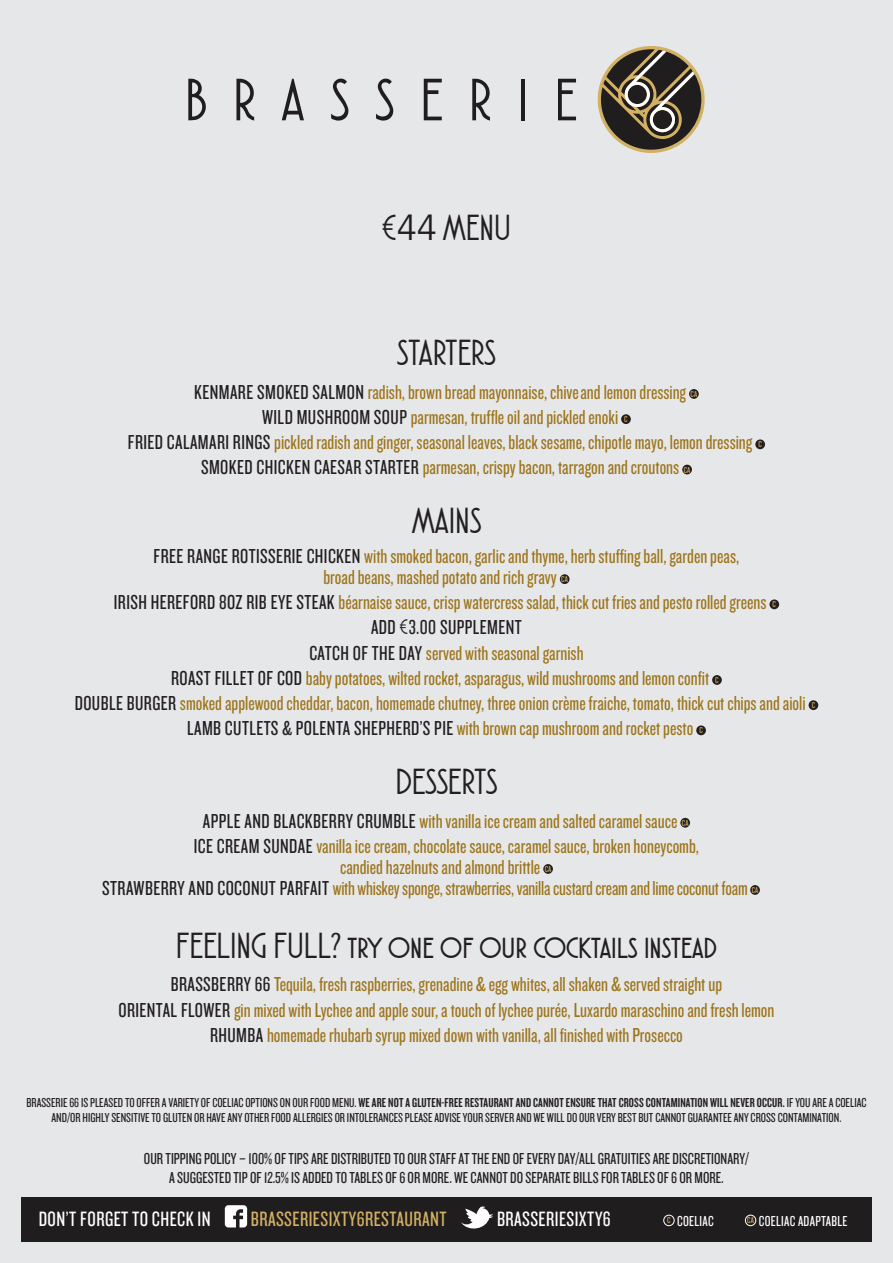
<style>
.page{position:relative;width:893px;height:1263px;background:#e6e7e9}
.page>*{position:absolute;margin:0;border:0;box-sizing:border-box;transform-origin:0 0}
.t1{font:36px "Atlantic Cruise";color:#231f20}
.t2{font:21.6px "Knockout HTF28 Junior Featherwt";letter-spacing:.02em;color:#fff}
.t3{font:21.6px "Knockout HTF28 Junior Featherwt";letter-spacing:.02em;color:#d2b064}
.t4{font:21px/21px "Knockout HTF28 Junior Featherwt";color:#9c7318}
.t5{font:21px "Knockout HTF28 Junior Featherwt";letter-spacing:.02em;color:#231f20}
.t6{font:16.5px/19.8px "Knockout HTF28 Junior Featherwt";color:#231f20;text-align:center}
.t7{font:15px "Knockout HTF28 Junior Featherwt";letter-spacing:.02em;color:#fff}
.t8{font:13.5px/15px "Knockout HTF28 Junior Featherwt";color:#231f20;text-align:center}
.t9{font:9px "Knockout HTF28 Junior Featherwt";letter-spacing:.02em;color:#d2b064}
.s1{font-family:"Avenir LT Std"}
.s2{color:#231f20}
.s3{font-family:"Atlantic Cruise"}
.s4{font-family:"Knockout HTF48 Featherweight"}
</style>
<div class="page">
<svg style="left:597px;top:46px;width:108px;height:107px"></svg>
<svg style="left:188px;top:79px;width:18px;height:41px"></svg>
<svg style="left:236px;top:79px;width:18px;height:42px"></svg>
<svg style="left:282px;top:79px;width:22px;height:41px"></svg>
<svg style="left:331px;top:79px;width:17px;height:42px"></svg>
<svg style="left:376px;top:79px;width:17px;height:42px"></svg>
<svg style="left:424px;top:79px;width:18px;height:41px"></svg>
<svg style="left:472px;top:79px;width:18px;height:42px"></svg>
<hr style="left:521px;top:79px;width:4px;height:41px;background:#201d1e">
<svg style="left:558px;top:79px;width:18px;height:41px"></svg>
<div style="left:689px;top:389px;width:10px;height:10px;background:#231f20;border-radius:50%"></div>
<div style="left:621px;top:414px;width:10px;height:10px;background:#231f20;border-radius:50%"></div>
<div style="left:755px;top:439px;width:10px;height:10px;background:#231f20;border-radius:50%"></div>
<div style="left:682px;top:465px;width:10px;height:9px;background:#231f20;border-radius:50%"></div>
<div style="left:560px;top:574px;width:9px;height:10px;background:#231f20;border-radius:50%"></div>
<div style="left:769px;top:599px;width:10px;height:10px;background:#231f20;border-radius:50%"></div>
<div style="left:712px;top:675px;width:10px;height:10px;background:#231f20;border-radius:50%"></div>
<div style="left:809px;top:700px;width:9px;height:10px;background:#231f20;border-radius:50%"></div>
<div style="left:696px;top:725px;width:10px;height:10px;background:#231f20;border-radius:50%"></div>
<div style="left:680px;top:818px;width:10px;height:10px;background:#231f20;border-radius:50%"></div>
<div style="left:543px;top:864px;width:10px;height:10px;background:#231f20;border-radius:50%"></div>
<div style="left:750px;top:885px;width:10px;height:10px;background:#231f20;border-radius:50%"></div>
<div style="left:21px;top:1197px;width:851px;height:45px;background:#201d1e"></div>
<svg style="left:225px;top:1205px;width:22px;height:22px"></svg>
<svg style="left:461px;top:1206px;width:32px;height:23px"></svg>
<div style="left:663px;top:1215px;width:12px;height:11px;border:1px solid #fff;border-radius:50%"></div>
<div style="left:745px;top:1215px;width:11px;height:11px;border:1px solid #fff;border-radius:50%"></div>
<p class="t1" style="left:382px;top:209px;width:131px">€<span class="s1">44</span> MENU</p>
<p class="t1" style="left:397px;top:335px;width:100px">STARTERS</p>
<p class="t4" style="left:194px;top:382px;width:493px"><span class="s2">KENMARE SMOKED SALMON</span> radish, brown bread mayonnaise, chive and lemon dressing</p>
<p class="t9" style="left:691px;top:389px;width:8px">CA</p>
<p class="t4" style="left:262px;top:407px;width:358px"><span class="s2">WILD MUSHROOM SOUP</span> parmesan, truffle oil and pickled enoki</p>
<p class="t9" style="left:624px;top:415px;width:5px">C</p>
<p class="t4" style="left:128px;top:432px;width:626px"><span class="s2">FRIED CALAMARI RINGS</span> pickled radish and ginger, seasonal leaves, black sesame, chipotle mayo, lemon dressing</p>
<p class="t9" style="left:758px;top:440px;width:5px">C</p>
<p class="t4" style="left:201px;top:457px;width:480px"><span class="s2">SMOKED CHICKEN CAESAR STARTER</span> parmesan, crispy bacon, tarragon and croutons</p>
<p class="t9" style="left:684px;top:465px;width:8px">CA</p>
<p class="t1" style="left:412px;top:503px;width:71px">MAINS</p>
<p class="t4" style="left:323px;top:546px;width:417px;text-indent:-170px"><span class="s2">FREE RANGE ROTISSERIE CHICKEN</span> with smoked bacon, garlic and thyme, herb stuffing ball, garden peas, broad beans, mashed potato and rich gravy</p>
<p class="t9" style="left:561px;top:575px;width:8px">CA</p>
<p class="t4" style="left:114px;top:592px;width:654px"><span class="s2">IRISH HEREFORD 8OZ RIB EYE STEAK</span> béarnaise sauce, crisp watercress salad, thick cut fries and pesto rolled greens</p>
<p class="t9" style="left:773px;top:600px;width:5px">C</p>
<p class="t5" style="left:371px;top:617px;width:152px">ADD <span class="s3">€</span>3.00 SUPPLEMENT</p>
<p class="t4" style="left:309px;top:643px;width:276px"><span class="s2">CATCH OF THE DAY</span> served with seasonal garnish</p>
<p class="t4" style="left:171px;top:668px;width:540px"><span class="s2">ROAST FILLET OF COD</span> baby potatoes, wilted rocket, asparagus, wild mushrooms and lemon confit</p>
<p class="t9" style="left:715px;top:675px;width:5px">C</p>
<p class="t4" style="left:75px;top:693px;width:732px"><span class="s2">DOUBLE BURGER</span> smoked applewood cheddar, bacon, homemade chutney, three onion crème fraiche, tomato, thick cut chips and aioli</p>
<p class="t9" style="left:812px;top:701px;width:5px">C</p>
<p class="t4" style="left:187px;top:718px;width:508px"><span class="s2">LAMB CUTLETS &amp; POLENTA SHEPHERD’S PIE</span> with brown cap mushroom and rocket pesto</p>
<p class="t9" style="left:699px;top:726px;width:5px">C</p>
<p class="t1" style="left:395px;top:763px;width:104px">DESSERTS</p>
<p class="t4" style="left:203px;top:811px;width:476px"><span class="s2">APPLE AND BLACKBERRY CRUMBLE</span> with vanilla ice cream and salted caramel sauce</p>
<p class="t9" style="left:682px;top:818px;width:8px">CA</p>
<p class="t4" style="left:340px;top:836px;width:361px;text-indent:-146px"><span class="s2">ICE CREAM SUNDAE</span> vanilla ice cream, chocolate sauce, caramel sauce, broken honeycomb, candied hazelnuts and almond brittle</p>
<p class="t9" style="left:545px;top:864px;width:8px">CA</p>
<p class="t4" style="left:102px;top:878px;width:647px"><span class="s2">STRAWBERRY AND COCONUT PARFAIT</span> with whiskey sponge, strawberries, vanilla custard cream and lime coconut foam</p>
<p class="t9" style="left:752px;top:885px;width:8px">CA</p>
<p class="t1" style="left:176px;top:927px;width:543px">FEELING FULL? try one of our cocktails instead</p>
<p class="t4" style="left:171px;top:974px;width:553px"><span class="s2">BRASSBERRY 66</span> Tequila, fresh raspberries, grenadine &amp; egg whites, all shaken &amp; served straight up</p>
<p class="t4" style="left:118px;top:1000px;width:658px"><span class="s2">ORIENTAL FLOWER</span> gin mixed with Lychee and apple sour, a touch of lychee purée, Luxardo maraschino and fresh lemon</p>
<p class="t4" style="left:210px;top:1025px;width:474px"><span class="s2">RHUMBA</span> homemade rhubarb syrup mixed down with vanilla, all finished with Prosecco</p>
<p class="t8" style="left:26px;top:1095px;width:841px">BRASSERIE 66 IS PLEASED TO OFFER A VARIETY OF COELIAC OPTIONS ON OUR FOOD MENU. <span class="s4">WE ARE NOT A GLUTEN-FREE RESTAURANT AND CANNOT ENSURE THAT CROSS CONTAMINATION WILL NEVER OCCUR.</span> IF YOU ARE A COELIAC<br>AND/OR HIGHLY SENSITIVE TO GLUTEN OR HAVE ANY OTHER FOOD ALLERGIES OR INTOLERANCES PLEASE ADVISE YOUR SERVER AND WE WILL DO OUR VERY BEST BUT CANNOT GUARANTEE ANY CROSS CONTAMINATION.</p>
<p class="t6" style="left:144px;top:1148px;width:606px">OUR TIPPING POLICY – 100% OF TIPS ARE DISTRIBUTED TO OUR STAFF AT THE END OF EVERY DAY/ALL GRATUITIES ARE DISCRETIONARY/<br>A SUGGESTED TIP OF 12.5% IS ADDED TO TABLES OF 6 OR MORE. WE CANNOT DO SEPARATE BILLS FOR TABLES OF 6 OR MORE.</p>
<p class="t2" style="left:39px;top:1208px;width:173px">DON’T FORGET TO CHECK IN</p>
<p class="t3" style="left:251px;top:1208px;width:197px">BRASSERIESIXTY6RESTAURANT</p>
<p class="t2" style="left:497px;top:1208px;width:115px">BRASSERIESIXTY6</p>
<p class="t9" style="left:667px;top:1216px;width:5px">C</p>
<p class="t7" style="left:677px;top:1213px;width:38px">COELIAC</p>
<p class="t9" style="left:747px;top:1216px;width:8px">CA</p>
<p class="t7" style="left:759px;top:1213px;width:90px">COELIAC ADAPTABLE</p>
</div>
